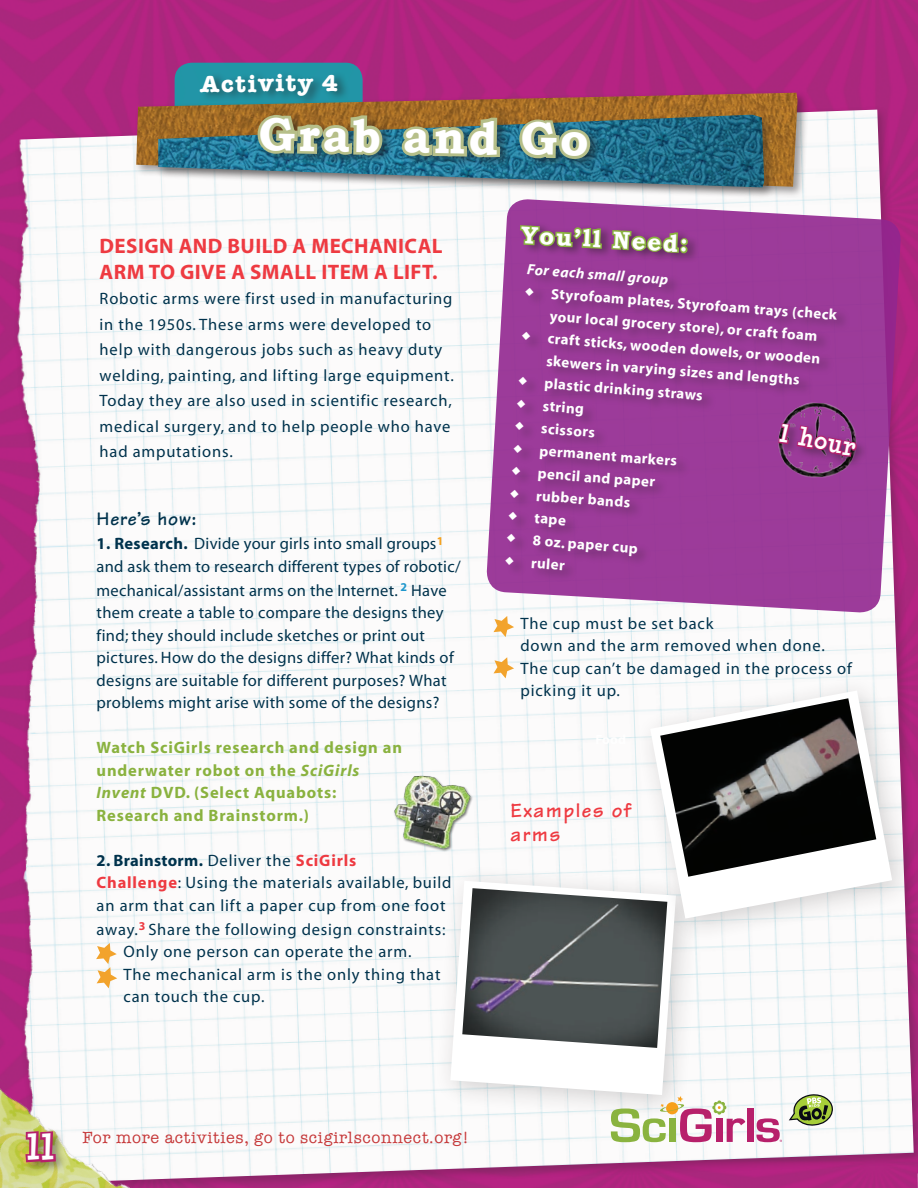
<style>
.page{position:relative;width:918px;height:1188px;background:#fff}
.page>*{position:absolute;margin:0;border:0;box-sizing:border-box;transform-origin:0 0}
.t1{font:700 46.5px "Bookman Old Style";color:#fff}
.t2{font:36px "Chowderhead";color:#fff}
.t3{font:24.9px "Chowderhead";color:#fff}
.t4{font:700 24px "Bookman Old Style";color:#fff}
.t5{font:700 24px "American Typewriter";letter-spacing:.07em;color:#fff}
.t6{font:700 21px/25.5px "Myriad";letter-spacing:.02em;color:#ee3a41}
.t7{font:700 20.85px/24.6px "Tekton";letter-spacing:.07em;color:#ee3a41}
.t8{font:700 19.5px "Tekton";letter-spacing:.05em;color:#00324c}
.t9{font:16.5px/25.5px "Myriad";letter-spacing:.05em;color:#00324c}
.t10{font:16.5px/22.5px "Myriad";letter-spacing:.02em;color:#00324c}
.t11{font:700 16.5px/22.5px "Myriad";letter-spacing:.05em;color:#8ab23f}
.t12{font:16.5px/22.5px "Myriad";letter-spacing:.015em;color:#00324c}
.t13{font:16.5px "American Typewriter";letter-spacing:.04em;color:#c6393a}
.t14{font:700 16.5px "Myriad";letter-spacing:.05em;color:#00324c}
.t15{font:700 15px/22.5px "Myriad";color:#fff}
.t16{font:italic 700 15px "Myriad";color:#fff}
.t17{font:700 13.5px "Myriad";color:#fff}
.s1{font-family:"Myriad Pro";font-weight:700}
.s2{font-weight:700}
.s3{font-style:italic}
.s4{font-weight:400}
.s5{color:#ee3a41}
.s6{font-weight:700;color:#ee3a41}
</style>
<div class="page">
<div style="left:0;top:0;width:918px;height:110px;background:#af247f"></div>
<img style="left:0;top:110px;width:914px;height:1074px">
<svg style="left:604px;top:198px;width:298px;height:416px;fill:#9c3b9a"></svg>
<div style="left:518px;top:221px;width:183px;height:43px;background:#231f20;opacity:.5"></div>
<svg style="left:610px;top:200px;width:80px;height:61px;background:#9c658b"></svg>
<div style="left:505px;top:261px;width:346px;height:322px;background:#231f20;opacity:.35"></div>
<img style="left:769px;top:392px;width:100px;height:100px">
<div style="left:776px;top:421px;width:93px;height:48px;background:#231f20;opacity:.43"></div>
<svg style="left:777px;top:419px;width:82px;height:52px;background:#8f347f"></svg>
<div style="left:175px;top:63px;width:188px;height:66px;background:#2295a6;border-radius:17px"></div>
<div style="left:199px;top:70px;width:152px;height:37px;background:#231f20;opacity:.5"></div>
<div style="left:134px;top:90px;width:676px;height:109px;background:#231f20;opacity:.45"></div>
<img style="left:136px;top:93px;width:662px;height:94px">
<div style="left:155px;top:112px;width:622px;height:88px;background:#231f20;opacity:.4"></div>
<img style="left:158px;top:115px;width:606px;height:72px">
<div style="left:256px;top:111px;width:348px;height:59px;background:#231f20;opacity:.5"></div>
<svg style="left:253px;top:0;width:134px;height:835px"></svg>
<img style="left:391px;top:770px;width:83px;height:83px">
<svg style="left:96px;top:943px;width:21px;height:45px"></svg>
<div style="left:433px;top:863px;width:270px;height:258px;background:#231f20;opacity:.2"></div>
<svg style="left:450px;top:881px;width:226px;height:214px"></svg>
<img style="left:462px;top:888px;width:205px;height:160px">
<div style="left:634px;top:674px;width:284px;height:271px;background:#231f20;opacity:.2"></div>
<svg style="left:650px;top:691px;width:242px;height:228px"></svg>
<img style="left:660px;top:698px;width:216px;height:179px">
<div style="left:903px;top:124px;width:15px;height:631px;background:#af247f"></div>
<div style="left:747px;top:1109px;width:6px;height:33px;background:#b7206b"></div>
<svg style="left:611px;top:1096px;width:134px;height:46px"></svg>
<svg style="left:756px;top:1118px;width:26px;height:24px"></svg>
<svg style="left:789px;top:1094px;width:44px;height:32px"></svg>
<img style="left:0;top:1075px;width:139px;height:113px">
<div style="left:23px;top:1129px;width:45px;height:45px;background:#231f20;opacity:.43"></div>
<svg style="left:23px;top:1129px;width:35px;height:36px"></svg>
<svg style="left:397px;top:0;width:207px;height:841px"></svg>
<h3 class="t5" style="left:200px;top:63px;width:139px">Activity 4</h3>
<h1 class="t1" style="left:259px;top:106px;width:332px;rotate:1deg">Grab and Go</h1>
<p class="t6" style="left:100px;top:234px;width:345px">Design and build a mechanical arm to give a small item a lift.</p>
<p class="t9" style="left:100px;top:287px;width:356px">Robotic arms were first used in manufacturing in the 1950s. These arms were developed to help with dangerous jobs such as heavy duty welding, painting, and lifting large equipment.<br>Today they are also used in scientific research, medical surgery, and to help people who have had amputations.</p>
<p class="t8" style="left:97px;top:507px;width:101px">Here’s how:</p>
<p class="t12" style="left:97px;top:533px;width:366px"><span class="s1">1.</span> <span class="s2">Research.</span> Divide your girls into small groups<sup>1 </sup>and ask them to research different types of robotic/</p>
<p class="t10" style="left:97px;top:580px;width:359px">mechanical/assistant arms on the Internet. <sup>2</sup> Have them create a table to compare the designs they find; they should include sketches or print out pictures. How do the designs differ? What kinds of designs are suitable for different purposes? What problems might arise with some of the designs?</p>
<p class="t11" style="left:97px;top:737px;width:307px">Watch SciGirls research and design an underwater robot on the <span class="s3">SciGirls<br>Invent</span> DVD. (Select Aquabots:<br>Research and Brainstorm.)</p>
<p class="t14" style="left:97px;top:852px;width:261px">2. Brainstorm. <span class="s4">Deliver the</span> <span class="s5">SciGirls</span></p>
<p class="t9" style="left:97px;top:871px;width:356px"><span class="s6">Challenge</span>: Using the materials available, build</p>
<p class="t9" style="left:97px;top:893px;width:350px">an arm that can lift a paper cup from one foot</p>
<p class="t9" style="left:97px;top:917px;width:350px">away.<sup>3</sup> Share the following design constraints:</p>
<p class="t9" style="left:124px;top:940px;width:289px">Only one person can operate the arm.</p>
<p class="t9" style="left:124px;top:962px;width:318px">The mechanical arm is the only thing that</p>
<p class="t9" style="left:124px;top:985px;width:142px">can touch the cup.</p>
<h3 class="t4" style="left:522px;top:221px;width:169px;rotate:3deg">You’ll Need:</h3>
<p class="t16" style="left:528px;top:262px;width:143px;rotate:4deg">For each small group</p>
<p class="t15" style="left:551px;top:283px;width:290px;rotate:4deg">Styrofoam plates, Styrofoam trays (check your localgrocery store), or craft foam craft sticks, wooden dowels, or wooden skewers in varying sizes and lengths plastic drinking straws<br>string<br>scissors<br>permanent markers<br>penciland paper<br>rubber bands<br>tape<br>8 oz. paper cup<br>ruler</p>
<h3 class="t3" style="left:784px;top:419px;width:78px;rotate:11deg">1 hour</h3>
<p class="t9" style="left:521px;top:613px;width:333px;line-height:22.5px">The cup must be set back<br>down and the arm removed when done.<br>The cup can’t be damaged in the process of picking it up.</p>
<p class="t17" style="left:595px;top:732px;width:32px">Food</p>
<p class="t7" style="left:511px;top:798px;width:122px">Examples of arms</p>
<h2 class="t2" style="left:28px;top:1126px;width:27px">11</h2>
<p class="t13" style="left:82px;top:1125px;width:388px">For more activities, go to scigirlsconnect.org!</p>
</div>
